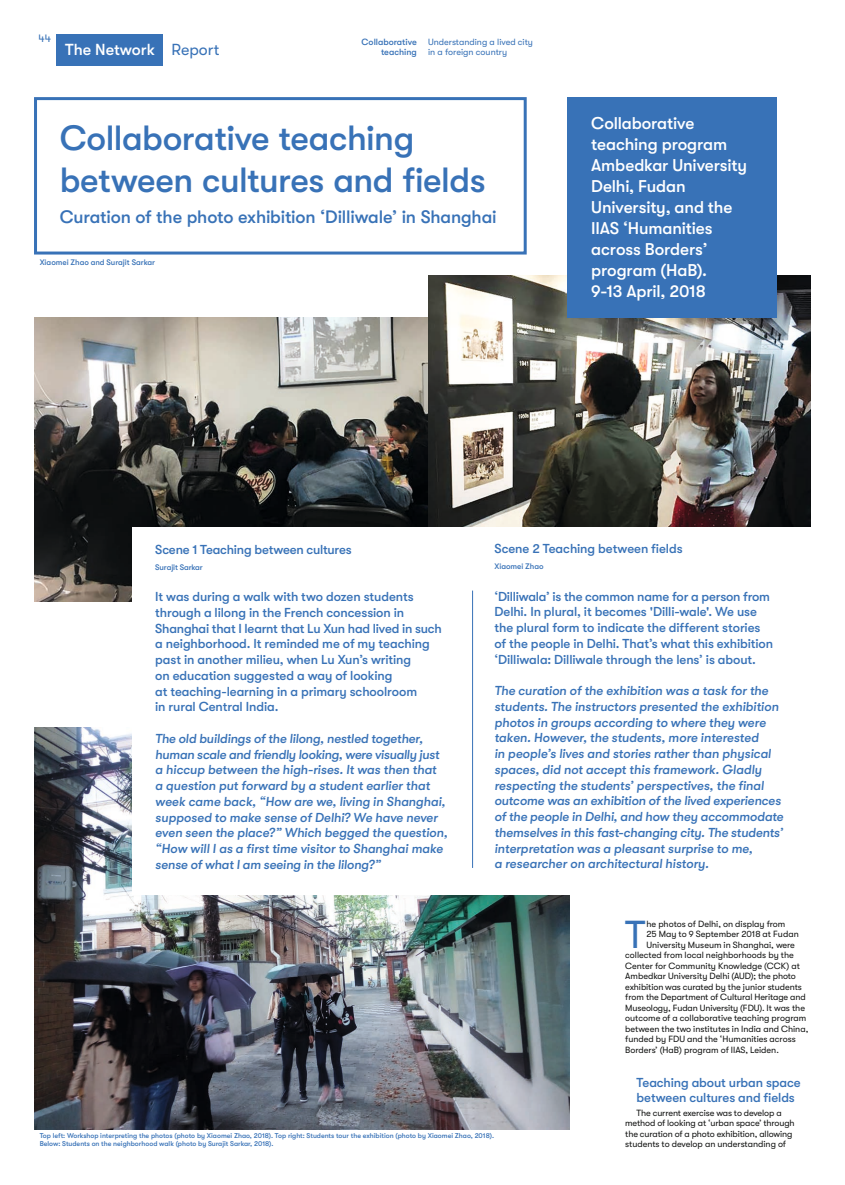
<style>
.page{position:relative;width:845px;height:1185px;background:#fff}
.page>*{position:absolute;margin:0;border:0;box-sizing:border-box;transform-origin:0 0}
.t1{font:39px "GT Walsheim Pro";color:#3872b7}
.t2{font:500 35px/42px "GT Walsheim Pro";letter-spacing:-.015em;color:#3872b7}
.t3{font:500 18px "GT Walsheim Pro";letter-spacing:-.01em;color:#3872b7}
.t4{font:500 17px/21px "GT Walsheim Pro";letter-spacing:-.01em;color:#fff}
.t5{font:500 16px "GT Walsheim Pro";color:#fff}
.t6{font:italic 500 13px/15.8px "GT Walsheim Pro";letter-spacing:-.01em;color:#3872b7}
.t7{font:500 13px/15.8px "GT Walsheim Pro";letter-spacing:-.01em;color:#3872b7}
.t8{font:11px "GT Walsheim Pro";color:#3872b7}
.t9{font:9px/10.5px "GT Walsheim Pro";color:#131413}
.t10{font:9px/10.5px "GT Walsheim Pro";color:#3872b7}
.t11{font:500 9px/10.5px "GT Walsheim Pro";color:#3872b7;text-align:right}
.t12{font:500 8px "GT Walsheim Pro";color:#3872b7}
.t13{font:500 7px/8px "GT Walsheim Pro";color:#3872b7}
.s1{font-weight:400;color:#3872b7}
</style>
<div class="page">
<img style="left:34px;top:727px;width:536px;height:402px">
<img style="left:34px;top:318px;width:394px;height:283px">
<img style="left:428px;top:276px;width:383px;height:251px">
<div style="left:57px;top:34px;width:106px;height:32px;background:#3872b7"></div>
<div style="left:567px;top:97px;width:210px;height:221px;background:#3872b7"></div>
<div style="left:34px;top:97px;width:493px;height:158px;border:3px solid #3872b7"></div>
<div style="left:472px;top:528px;width:340px;height:367px;background:#fff"></div>
<div style="left:133px;top:528px;width:340px;height:367px;background:#fff"></div>
<hr style="left:472px;top:591px;width:1px;height:277px;background:#3872b7">
<p class="t8" style="left:38px;top:33px;width:14px">44</p>
<p class="t5" style="left:65px;top:40px;width:156px">The Network <span class="s1">Report</span></p>
<p class="t11" style="left:361px;top:36px;width:57px">Collaborative teaching</p>
<p class="t10" style="left:428px;top:36px;width:106px">Understanding a lived city in a foreign country</p>
<h2 class="t2" style="left:60px;top:117px;width:428px">Collaborative teaching between cultures and fields</h2>
<h3 class="t3" style="left:60px;top:207px;width:438px">Curation of the photo exhibition ‘Dilliwale’ in Shanghai</h3>
<p class="t12" style="left:40px;top:258px;width:117px">Xiaomei Zhao and Surajit Sarkar</p>
<h3 class="t4" style="left:591px;top:112px;width:157px">Collaborative teaching program<br>Ambedkar University<br>Delhi, Fudan<br>University, and the<br>IIAS ‘Humanities across Borders’ program (HaB).<br>9-13 April, 2018</h3>
<p class="t7" style="left:155px;top:541px;width:198px">Scene 1 Teaching between cultures</p>
<p class="t12" style="left:155px;top:562px;width:49px">Surajit Sarkar</p>
<p class="t7" style="left:155px;top:589px;width:288px">It was during a walk with two dozen students through a lilong in the French concession in Shanghai that I learnt that Lu Xun had lived in such a neighborhood. It reminded me of my teaching past in another milieu, when Lu Xun’s writing<br>on education suggested a way of looking<br>at teaching-learning in a primary schoolroom<br>in rural Central India.</p>
<p class="t6" style="left:155px;top:730px;width:294px">The old buildings of the lilong, nestled together, human scale and friendly looking, were visually just a hiccup between the high-rises. It was then that a question put forward by a student earlier that week came back, “How are we, living in Shanghai, supposed to make sense of Delhi? We have never even seen the place?” Which begged the question, “How will I as a first time visitor to Shanghai make sense of what I am seeing in the lilong?”</p>
<p class="t7" style="left:494px;top:541px;width:190px">Scene 2 Teaching between fields</p>
<p class="t12" style="left:494px;top:562px;width:51px">Xiaomei Zhao</p>
<p class="t7" style="left:494px;top:588px;width:280px">‘Dilliwala’ is the common name for a person from Delhi. In plural, it becomes 'Dilli-wale'. We use the plural form to indicate the different stories of the people in Delhi. That’s what this exhibition ‘Dilliwala: Dilliwale through the lens’ is about.</p>
<p class="t6" style="left:494px;top:683px;width:290px">The curation of the exhibition was a task for the students. The instructors presented the exhibition photos in groups according to where they were taken. However, the students, more interested<br>in people’s lives and stories rather than physical spaces, did not accept this framework. Gladly respecting the students’ perspectives, the final outcome was an exhibition of the lived experiences of the people in Delhi, and how they accommodate themselves in this fast-changing city. The students’ interpretation was a pleasant surprise to me,<br>a researcher on architectural history.</p>
<p class="t13" style="left:40px;top:1132px;width:456px">Top left: Workshop interpreting the photos (photo by Xiaomei Zhao, 2018). Top right: Students tour the exhibition (photo by Xiaomei Zhao, 2018).<br>Below: Students on the neighborhood walk (photo by Surajit Sarkar, 2018).</p>
<h1 class="t1" style="left:625px;top:912px;width:22px">T</h1>
<p class="t9" style="left:646px;top:918px;width:140px">he photos of Delhi, on display from</p>
<p class="t9" style="left:646px;top:929px;width:154px">25 May to 9 September 2018 at Fudan</p>
<p class="t9" style="left:646px;top:939px;width:150px">University Museum in Shanghai, were</p>
<p class="t9" style="left:625px;top:950px;width:170px">collected from local neighborhoods by the</p>
<p class="t9" style="left:625px;top:960px;width:176px">Center for Community Knowledge (CCK) at</p>
<p class="t9" style="left:625px;top:971px;width:172px">Ambedkar University Delhi (AUD); the photo</p>
<p class="t9" style="left:625px;top:981px;width:178px">exhibition was curated by the junior students</p>
<p class="t9" style="left:625px;top:992px;width:182px">from the Department of Cultural Heritage and</p>
<p class="t9" style="left:625px;top:1002px;width:181px">Museology, Fudan University (FDU). It was the</p>
<p class="t9" style="left:625px;top:1013px;width:182px">outcome of a collaborative teaching program</p>
<p class="t9" style="left:625px;top:1023px;width:185px">between the two institutes in India and China,</p>
<p class="t9" style="left:625px;top:1034px;width:172px">funded by FDU and the ‘Humanities across</p>
<p class="t9" style="left:625px;top:1044px;width:155px">Borders’ (HaB) program of IIAS, Leiden.</p>
<p class="t7" style="left:636px;top:1075px;width:166px;line-height:14.5px">Teaching about urban space between cultures and fields</p>
<p class="t9" style="left:625px;top:1107px;width:171px;text-indent:11px">The current exercise was to develop a method of looking at ‘urban space’ through the curation of a photo exhibition, allowing students to develop an understanding of</p>
</div>
